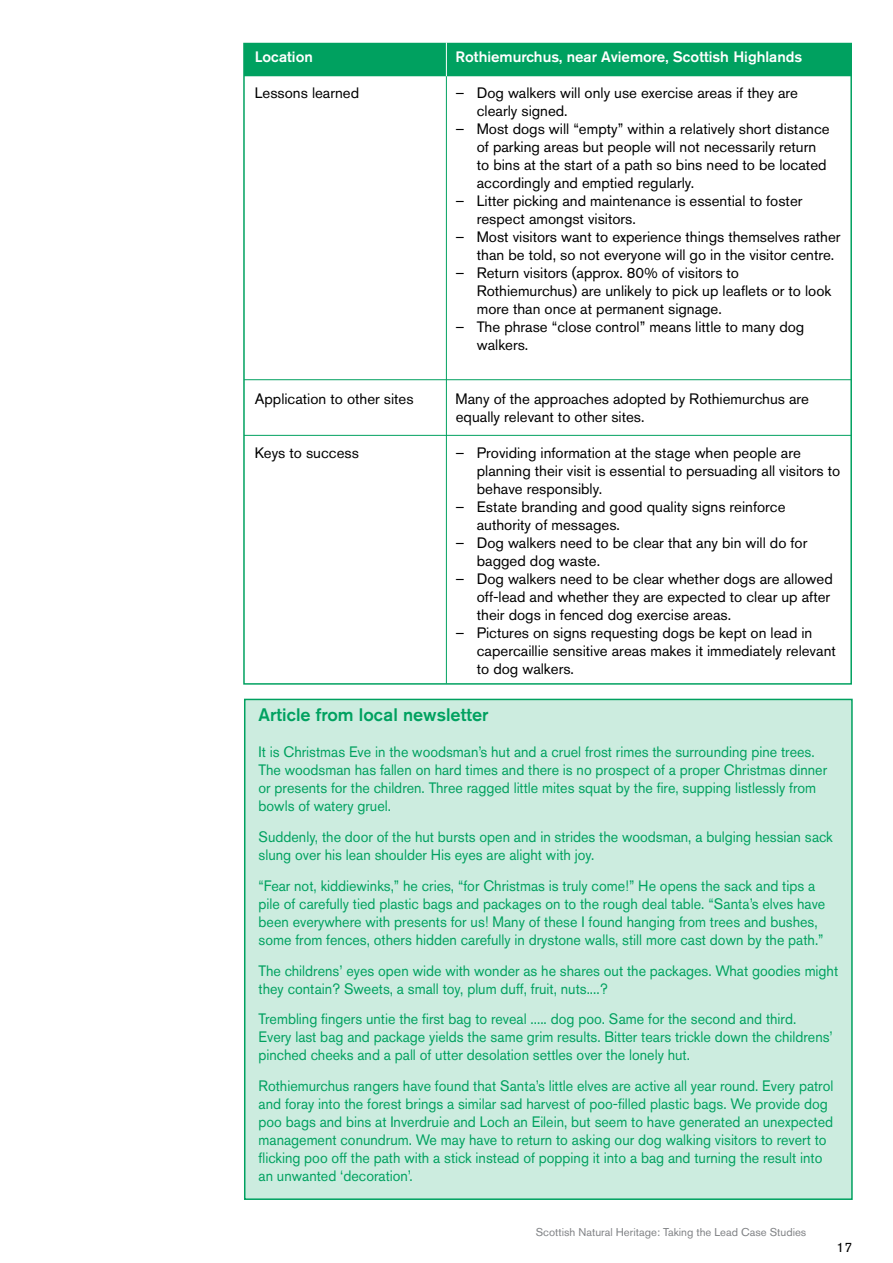
<style>
.page{position:relative;width:893px;height:1263px;background:#fff}
.page>*{position:absolute;margin:0;border:0;box-sizing:border-box;transform-origin:0 0}
.t1{font:500 18px "Akzidenz Grotesk BE";color:#00a160}
.t2{font:15px/18px "Akzidenz Grotesk BE";color:#00a160;scale:.95 1}
.t3{font:15px/18px "Akzidenz Grotesk BE";color:#000}
.t4{font:500 15px "Akzidenz Grotesk BE";color:#fff}
.t5{font:13.5px "Akzidenz Grotesk BE";color:#000}
.t6{font:11.25px "Akzidenz Grotesk BE";color:#808285}
</style>
<div class="page">
<div style="left:244px;top:699px;width:609px;height:501px;background:#ccecdf;border:2px solid #00a160"></div>
<div style="left:244px;top:44px;width:607px;height:32px;background:#00a160"></div>
<hr style="left:244px;top:379px;width:607px;height:1px;background:#00a160">
<hr style="left:244px;top:435px;width:607px;height:1px;background:#00a160">
<hr style="left:446px;top:76px;width:1px;height:607px;background:#00a160">
<hr style="left:446px;top:43px;width:1px;height:33px;background:#fff">
<p class="t4" style="left:255px;top:47px;width:60px">Location</p>
<p class="t3" style="left:255px;top:83px;width:106px">Lessons learned</p>
<p class="t4" style="left:456px;top:47px;width:348px">Rothiemurchus, near Aviemore, Scottish Highlands</p>
<p class="t3" style="left:477px;top:83px;width:323px;text-indent:-21px">– Dog walkers will only use exercise areas if they are clearly signed.</p>
<p class="t3" style="left:477px;top:119px;width:354px;text-indent:-21px">– Most dogs will “empty” within a relatively short distance of parking areas but people will not necessarily return to bins at the start of a path so bins need to be located accordingly and emptied regularly.</p>
<p class="t3" style="left:477px;top:191px;width:327px;text-indent:-21px">– Litter picking and maintenance is essential to foster respect amongst visitors.</p>
<p class="t3" style="left:477px;top:227px;width:365px;text-indent:-21px">– Most visitors want to experience things themselves rather than be told, so not everyone will go in the visitor centre.</p>
<p class="t3" style="left:477px;top:263px;width:356px;text-indent:-21px">– Return visitors (approx. 80% of visitors to<br>Rothiemurchus) are unlikely to pick up leaflets or to look more than once at permanent signage.</p>
<p class="t3" style="left:477px;top:317px;width:329px;text-indent:-21px">– The phrase “close control” means little to many dog walkers.</p>
<p class="t3" style="left:255px;top:389px;width:160px">Application to other sites</p>
<p class="t3" style="left:456px;top:389px;width:355px">Many of the approaches adopted by Rothiemurchus are equally relevant to other sites.</p>
<p class="t3" style="left:477px;top:443px;width:365px;text-indent:-21px">– Providing information at the stage when people are planning their visit is essential to persuading all visitors to behave responsibly.</p>
<p class="t3" style="left:477px;top:497px;width:310px;text-indent:-21px">– Estate branding and good quality signs reinforce authority of messages.</p>
<p class="t3" style="left:477px;top:533px;width:332px;text-indent:-21px">– Dog walkers need to be clear that any bin will do for bagged dog waste.</p>
<p class="t3" style="left:477px;top:569px;width:357px;text-indent:-21px">– Dog walkers need to be clear whether dogs are allowed off-lead and whether they are expected to clear up after their dogs in fenced dog exercise areas.</p>
<p class="t3" style="left:477px;top:623px;width:361px;text-indent:-21px">– Pictures on signs requesting dogs be kept on lead in capercaillie sensitive areas makes it immediately relevant to dog walkers.</p>
<p class="t1" style="left:259px;top:704px;width:231px">Article from local newsletter</p>
<p class="t2" style="left:259px;top:743px;width:600px">It is Christmas Eve in the woodsman’s hut and a cruel frost rimes the surrounding pine trees.<br>The woodsman has fallen on hard times and there is no prospect of a proper Christmas dinner or presents for the children. Three ragged little mites squat by the fire, supping listlessly from bowls of watery gruel.</p>
<p class="t2" style="left:259px;top:828px;width:606px">Suddenly, the door of the hut bursts open and in strides the woodsman, a bulging hessian sack slung over his lean shoulder His eyes are alight with joy.</p>
<p class="t2" style="left:259px;top:876px;width:598px">“Fear not, kiddiewinks,” he cries, “for Christmas is truly come!” He opens the sack and tips a pile of carefully tied plastic bags and packages on to the rough deal table. “Santa’s elves have been everywhere with presents for us! Many of these I found hanging from trees and bushes, some from fences, others hidden carefully in drystone walls, still more cast down by the path.”</p>
<p class="t2" style="left:259px;top:961px;width:612px">The childrens’ eyes open wide with wonder as he shares out the packages. What goodies might they contain? Sweets, a small toy, plum duff, fruit, nuts....?</p>
<p class="t2" style="left:259px;top:1010px;width:606px">Trembling fingers untie the first bag to reveal ..... dog poo. Same for the second and third.<br>Every last bag and package yields the same grim results. Bitter tears trickle down the childrens’ pinched cheeks and a pall of utter desolation settles over the lonely hut.</p>
<p class="t2" style="left:259px;top:1077px;width:607px">Rothiemurchus rangers have found that Santa’s little elves are active all year round. Every patrol and foray into the forest brings a similar sad harvest of poo-filled plastic bags. We provide dog poo bags and bins at Inverdruie and Loch an Eilein, but seem to have generated an unexpected management conundrum. We may have to return to asking our dog walking visitors to revert to flicking poo off the path with a stick instead of popping it into a bag and turning the result into an unwanted ‘decoration’.</p>
<p class="t3" style="left:255px;top:443px;width:106px">Keys to success</p>
<p class="t6" style="left:536px;top:1225px;width:272px">Scottish Natural Heritage: Taking the Lead Case Studies</p>
<p class="t5" style="left:836px;top:1239px;width:17px">17</p>
</div>
